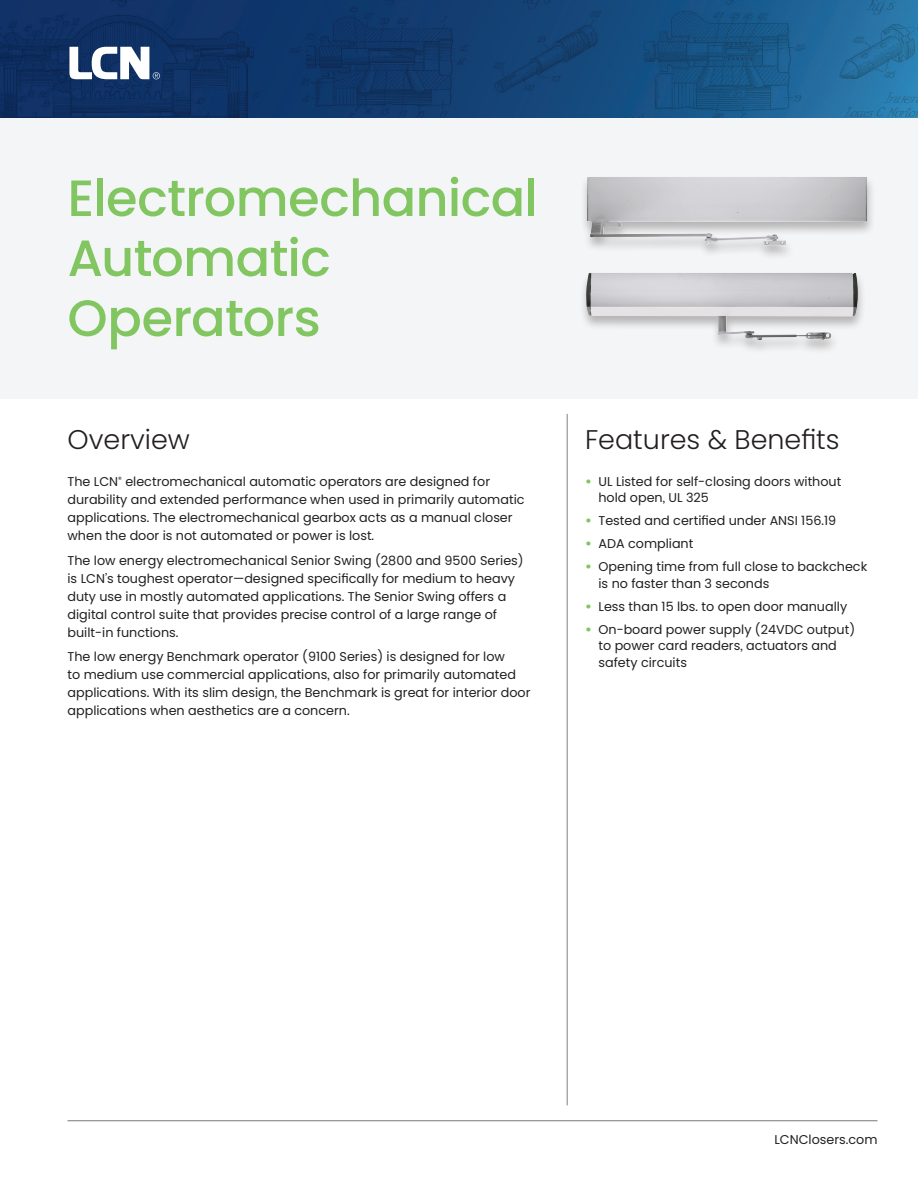
<style>
.page{position:relative;width:918px;height:1188px;background:#fff}
.page>*{position:absolute;margin:0;border:0;box-sizing:border-box;transform-origin:0 0}
.HDR_1{font:500 51px/60px "Poppins";letter-spacing:-.015em;color:#82c661}
.HDR_2{font:300 27px "Poppins";color:#231f20}
.Body{font:12.75px/18px "Poppins";color:#231f20}
.s1{font-size:16.5px;color:#82c661}
</style>
<div class="page">
<img style="left:0;top:0;width:918px;height:118px">
<svg style="left:69px;top:47px;width:91px;height:32px"></svg>
<div style="left:0;top:118px;width:918px;height:281px;background:#f4f5f6"></div>
<hr style="left:567px;top:414px;width:1px;height:691px;background:#808285">
<hr style="left:68px;top:1120px;width:810px;height:1px;background:#76787b">
<div style="left:580px;top:176px;width:296px;height:84px;background:#231f20;opacity:.3"></div>
<img style="left:587px;top:177px;width:280px;height:69px">
<div style="left:579px;top:271px;width:287px;height:84px;background:#231f20;opacity:.3"></div>
<img style="left:586px;top:273px;width:272px;height:68px">
<p class="HDR_1" style="left:68px;top:168px;width:472px">Electromechanical<br>Automatic<br>Operators</p>
<p class="HDR_2" style="left:68px;top:424px;width:124px">Overview</p>
<p class="HDR_2" style="left:585px;top:424px;width:256px">Features &amp; Benefits</p>
<p class="Body" style="left:68px;top:472px;width:459px">The LCN<sup>®</sup> electromechanical automatic operators are designed for durability and extended performance when used in primarily automatic applications. The electromechanical gearbox acts as a manual closer when the door is not automated or power is lost.</p>
<p class="Body" style="left:68px;top:551px;width:458px">The low energy electromechanical Senior Swing (2800 and 9500 Series) is LCN’s toughest operator—designed specifically for medium to heavy duty use in mostly automated applications. The Senior Swing offers a digital control suite that provides precise control of a large range of built-in functions.</p>
<p class="Body" style="left:68px;top:648px;width:465px">The low energy Benchmark operator (9100 Series) is designed for low<br>to medium use commercial applications, also for primarily automated applications. With its slim design, the Benchmark is great for interior door applications when aesthetics are a concern.</p>
<p class="Body" style="left:598px;top:473px;width:244px;line-height:16.5px;text-indent:-14px"><span class="s1">•</span> UL Listed for self-closing doors without hold open, UL 325</p>
<p class="Body" style="left:585px;top:512px;width:253px"><span class="s1">•</span> Tested and certified under ANSI 156.19</p>
<p class="Body" style="left:585px;top:535px;width:110px"><span class="s1">•</span> ADA compliant</p>
<p class="Body" style="left:598px;top:559px;width:270px;line-height:16.5px;text-indent:-14px"><span class="s1">•</span> Opening time from full close to backcheck is no faster than 3 seconds</p>
<p class="Body" style="left:585px;top:597px;width:264px"><span class="s1">•</span> Less than 15 lbs. to open door manually</p>
<p class="Body" style="left:598px;top:621px;width:258px;line-height:16.5px;text-indent:-14px"><span class="s1">•</span> On-board power supply (24VDC output) to power card readers, actuators and safety circuits</p>
<p class="Body" style="left:774px;top:1131px;width:105px">LCNClosers.com</p>
</div>
